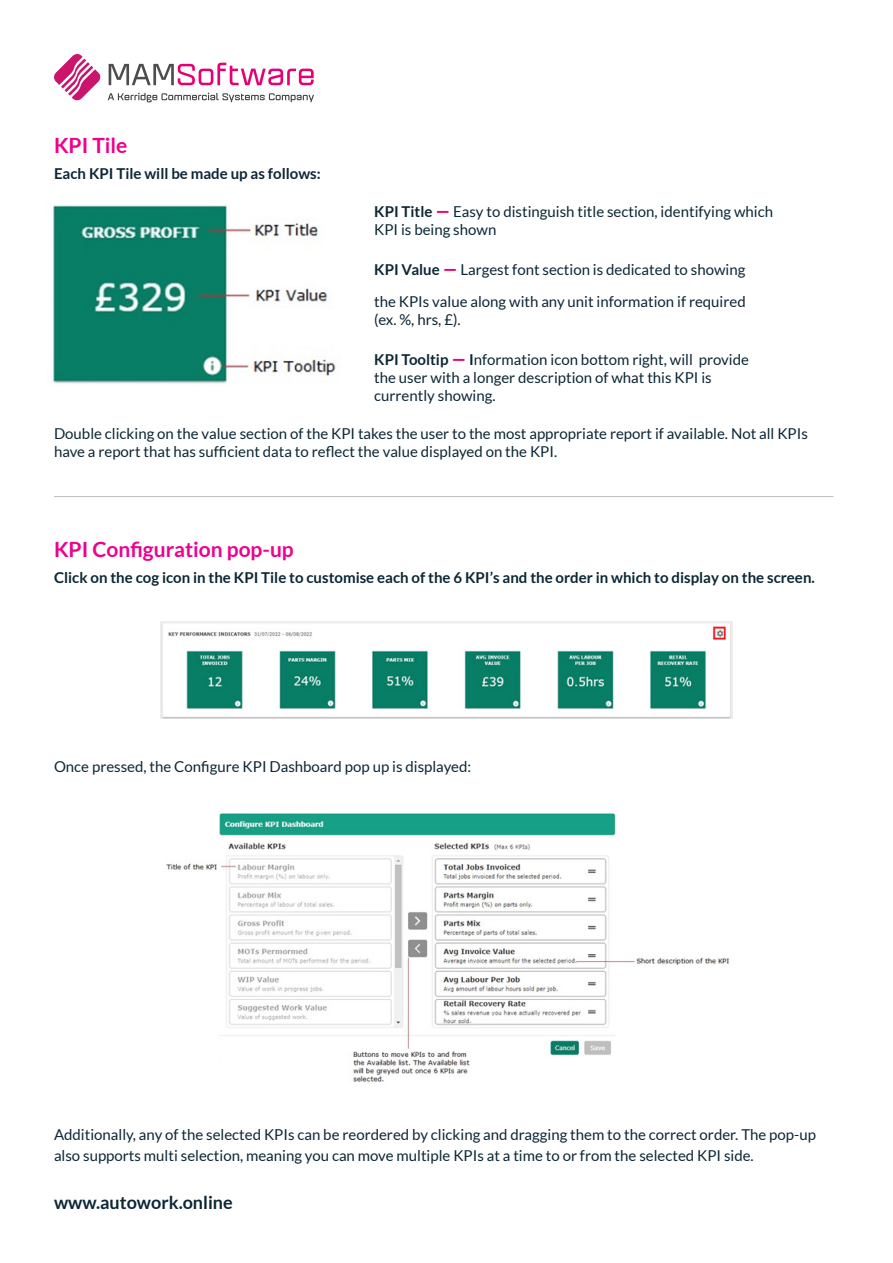
<style>
.page{position:relative;width:893px;height:1263px;background:#fff}
.page>*{position:absolute;margin:0;border:0;box-sizing:border-box;transform-origin:0 0}
.t1{font:700 21px "Lato";color:#ed028c}
.t2{font:700 18px "Lato";color:#0c2635}
.t3{font:15px/18px "Lato";color:#0c2635}
.t4{font:700 15px "Lato";color:#0c2635}
.s1{font-weight:700}
.s2{font-weight:900;font-size:16.5px;color:#ed027e}
</style>
<div class="page">
<svg style="left:54px;top:54px;width:47px;height:47px"></svg>
<svg style="left:109px;top:63px;width:205px;height:22px"></svg>
<svg style="left:108px;top:93px;width:206px;height:9px"></svg>
<img style="left:52px;top:205px;width:285px;height:179px">
<hr style="left:54px;top:496px;width:779px;height:1px;background:#bcbdc0">
<img style="left:161px;top:622px;width:572px;height:97px">
<img style="left:166px;top:813px;width:563px;height:269px">
<p class="t1" style="left:54px;top:133px;width:75px">KPI Tile</p>
<p class="t4" style="left:54px;top:165px;width:268px">Each KPI Tile will be made up as follows:</p>
<p class="t3" style="left:374px;top:203px;width:400px"><span class="s1">KPI Title</span> <span class="s2">—</span> Easy to distinguish title section, identifying which<br>KPI is being shown</p>
<p class="t3" style="left:374px;top:254px;width:373px;line-height:31.5px"><span class="s1">KPI Value</span> <span class="s2">—</span> Largest font section is dedicated to showing the KPIs value along with any unit information if required</p>
<p class="t3" style="left:374px;top:310px;width:88px">(ex. %, hrs, £).</p>
<p class="t3" style="left:374px;top:350px;width:376px"><span class="s1">KPI Tooltip</span> <span class="s2">—</span> <span class="s1">I</span>nformation icon bottom right, will provide the user with a longer description of what this KPI is currently showing.</p>
<p class="t3" style="left:54px;top:424px;width:755px">Double clicking on the value section of the KPI takes the user to the most appropriate report if available. Not all KPIs have a report that has sufficient data to reflect the value displayed on the KPI.</p>
<p class="t1" style="left:54px;top:537px;width:241px">KPI Configuration pop-up</p>
<p class="t4" style="left:54px;top:569px;width:762px">Click on the cog icon in the KPI Tile to customise each of the 6 KPI’s and the order in which to display on the screen.</p>
<p class="t3" style="left:54px;top:757px;width:419px">Once pressed, the Configure KPI Dashboard pop up is displayed:</p>
<p class="t3" style="left:54px;top:1123px;width:763px;line-height:21.6px">Additionally, any of the selected KPIs can be reordered by clicking and dragging them to the correct order. The pop-up also supports multi selection, meaning you can move multiple KPIs at a time to or from the selected KPI side.</p>
<p class="t2" style="left:54px;top:1192px;width:180px">www.autowork.online</p>
</div>
